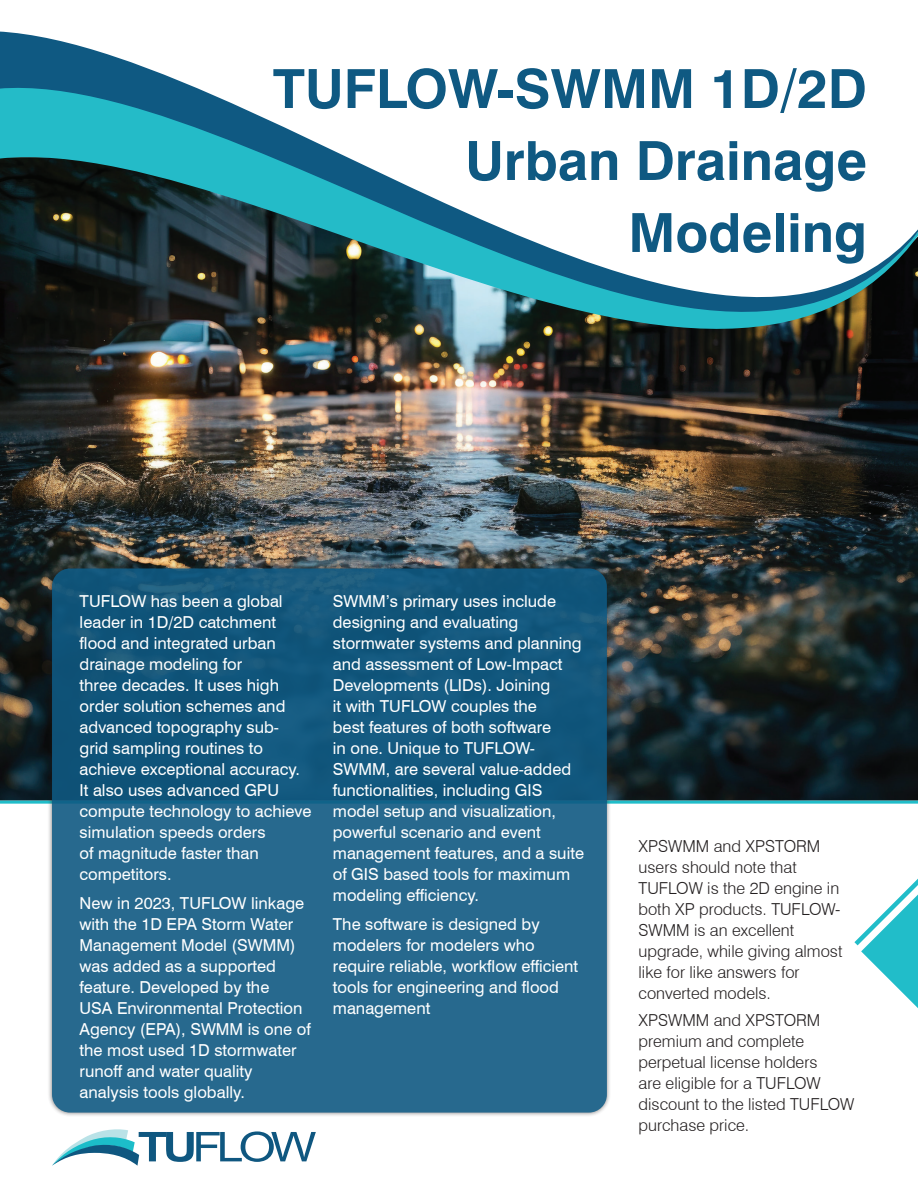
<style>
.page{position:relative;width:918px;height:1188px;background:#fff}
.page>*{position:absolute;margin:0;border:0;box-sizing:border-box;transform-origin:0 0}
.t1{font:700 54px/72px "Swiss 721 BT";color:#0f5982;text-align:right}
.t2{font:16.5px/21px "Swiss 721 BT";color:#fff}
.t3{font:300 16.5px/21px "Swiss 721 BT";color:#231f20}
</style>
<div class="page">
<img style="left:0;top:542px;width:918px;height:259px">
<hr style="left:0;top:801px;width:918px;height:3px;background:#21bdc9">
<div style="left:47px;top:564px;width:565px;height:553px;background:#231f20;opacity:.58"></div>
<div style="left:52px;top:568px;width:555px;height:545px;background:linear-gradient(to bottom,#0f5379,#2d6f94);border-radius:18px"></div>
<svg style="left:854px;top:878px;width:64px;height:130px"></svg>
<svg style="left:52px;top:1129px;width:264px;height:37px"></svg>
<img style="left:0;top:527px;width:918px;height:15px">
<img style="left:0;top:31px;width:918px;height:496px">
<h1 class="t1" style="left:273px;top:52px;width:596px">TUFLOW-SWMM 1D/2D<br>Urban Drainage<br>Modeling</h1>
<p class="t2" style="left:80px;top:590px;width:233px">TUFLOW has been a global leader in 1D/2D catchment flood and integrated urban drainage modeling for<br>three decades. It uses high order solution schemes and advanced topography sub&shy;grid sampling routines to achieve exceptional accuracy.<br>It also uses advanced GPU compute technology to achieve simulation speeds orders<br>of magnitude faster than competitors.</p>
<p class="t2" style="left:80px;top:893px;width:233px">New in 2023, TUFLOW linkage with the 1D EPA Storm Water<br>Management Model (SWMM) was added as a supported feature. Developed by the<br>USA Environmental Protection<br>Agency (EPA), SWMM is one of the most used 1D stormwater runoff and water quality analysis tools globally.</p>
<p class="t2" style="left:333px;top:590px;width:253px">SWMM’s primary uses include designing and evaluating stormwater systems and planning and assessment of Low-Impact<br>Developments (LIDs). Joining<br>it with TUFLOW couples the<br>best features of both software<br>in one. Unique to TUFLOW-<br>SWMM, are several value-added functionalities, including GIS model setup and visualization, powerful scenario and event management features, and a suite of GIS based tools for maximum modeling efficiency.</p>
<p class="t2" style="left:333px;top:914px;width:247px">The software is designed by modelers for modelers who require reliable, workflow efficient tools for engineering and flood management</p>
<p class="t3" style="left:639px;top:835px;width:205px">XPSWMM and XPSTORM users should note that<br>TUFLOW is the 2D engine in both XP products. TUFLOW-<br>SWMM is an excellent upgrade, while giving almost like for like answers for converted models.</p>
<p class="t3" style="left:639px;top:1010px;width:217px">XPSWMM and XPSTORM premium and complete perpetual license holders<br>are eligible for a TUFLOW discount to the listed TUFLOW purchase price.</p>
</div>
